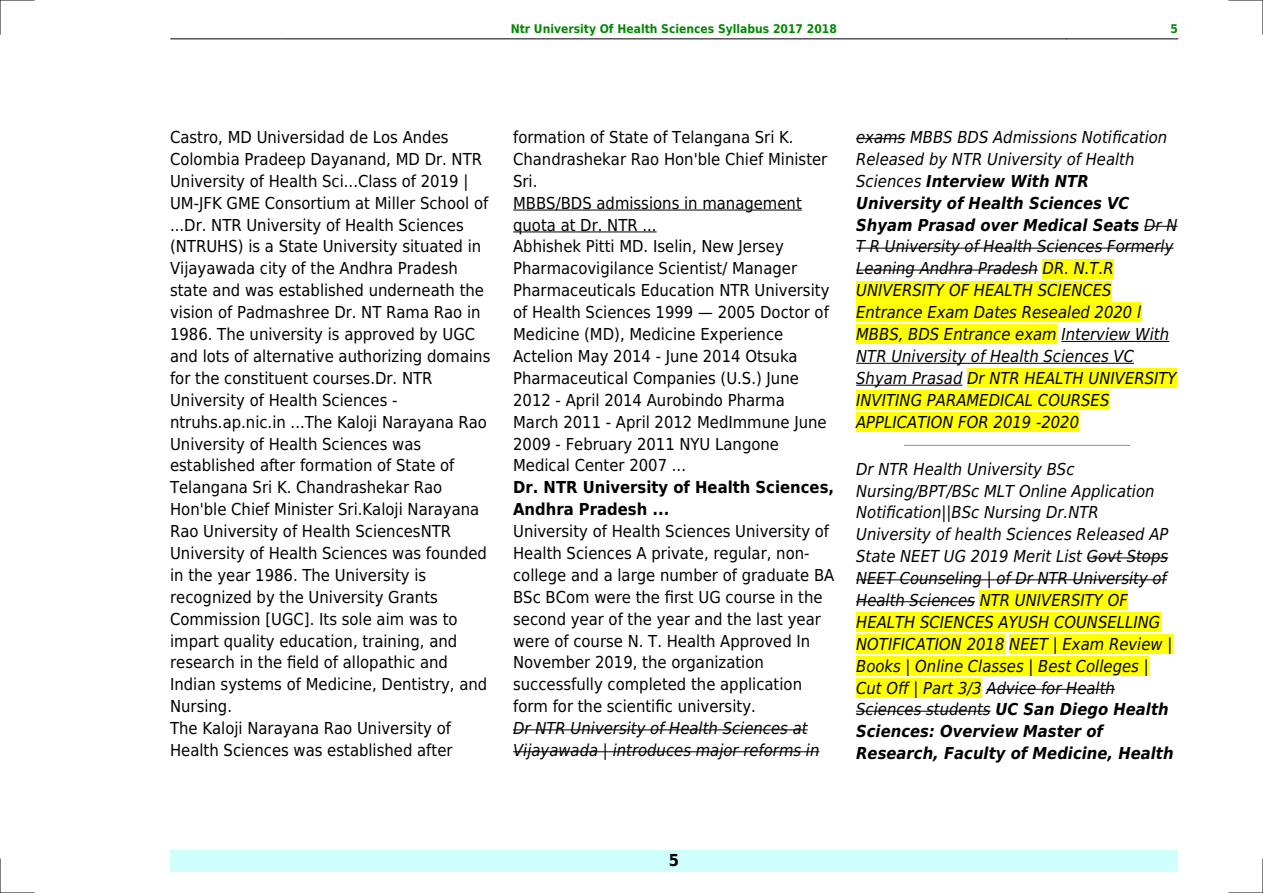
<style>
.page{position:relative;width:1263px;height:893px;background:#fff}
.page>*{position:absolute;margin:0;border:0;box-sizing:border-box;transform-origin:0 0}
.t1{font:16.5px/21.9px "DejaVu Sans Condensed";color:#000}
.t2{font:italic 16.5px/21.9px "DejaVu Sans Condensed";color:#000}
.t3{font:700 16.5px/21.9px "DejaVu Sans Condensed";color:#000}
.t4{font:700 12px "DejaVu Sans Condensed";color:#080}
.s1{font-weight:700}
</style>
<div class="page">
<hr style="left:170px;top:39px;width:111px;height:1px;background:#000">
<hr style="left:281px;top:39px;width:785px;height:1px;background:#000">
<hr style="left:1067px;top:39px;width:111px;height:1px;background:#000">
<div style="left:170px;top:850px;width:1008px;height:22px;background:#cffffc"></div>
<hr style="left:513px;top:210px;width:289px;height:1px;background:#000">
<hr style="left:513px;top:232px;width:144px;height:1px;background:#000">
<hr style="left:513px;top:729px;width:295px;height:1px;background:#000">
<hr style="left:513px;top:751px;width:306px;height:1px;background:#000">
<hr style="left:856px;top:138px;width:49px;height:1px;background:#000">
<hr style="left:1144px;top:226px;width:33px;height:1px;background:#000">
<hr style="left:856px;top:248px;width:317px;height:1px;background:#000">
<hr style="left:856px;top:270px;width:182px;height:1px;background:#000">
<div style="left:1042px;top:259px;width:72px;height:19px;background:#ff0"></div>
<div style="left:856px;top:281px;width:256px;height:19px;background:#ff0"></div>
<div style="left:856px;top:303px;width:285px;height:19px;background:#ff0"></div>
<div style="left:856px;top:325px;width:201px;height:19px;background:#ff0"></div>
<hr style="left:1061px;top:341px;width:108px;height:1px;background:#000">
<hr style="left:856px;top:363px;width:278px;height:1px;background:#000">
<hr style="left:856px;top:385px;width:106px;height:1px;background:#000">
<div style="left:967px;top:368px;width:209px;height:20px;background:#ff0"></div>
<div style="left:856px;top:390px;width:253px;height:20px;background:#ff0"></div>
<div style="left:856px;top:412px;width:223px;height:19px;background:#ff0"></div>
<hr style="left:904px;top:445px;width:226px;height:1px;background:#999">
<hr style="left:1087px;top:557px;width:81px;height:1px;background:#000">
<hr style="left:856px;top:579px;width:311px;height:1px;background:#000">
<hr style="left:856px;top:601px;width:119px;height:1px;background:#000">
<div style="left:980px;top:591px;width:148px;height:19px;background:#ff0"></div>
<div style="left:856px;top:613px;width:304px;height:19px;background:#ff0"></div>
<div style="left:856px;top:634px;width:148px;height:20px;background:#ff0"></div>
<div style="left:1009px;top:634px;width:163px;height:20px;background:#ff0"></div>
<div style="left:856px;top:656px;width:293px;height:20px;background:#ff0"></div>
<div style="left:856px;top:678px;width:126px;height:19px;background:#ff0"></div>
<hr style="left:986px;top:689px;width:129px;height:1px;background:#000">
<hr style="left:856px;top:711px;width:135px;height:1px;background:#000">
<hr style="left:0;top:0;width:34px;height:1px;background:#000">
<hr style="left:1229px;top:0;width:34px;height:1px;background:#000">
<hr style="left:0;top:892px;width:34px;height:1px;background:#000">
<hr style="left:1229px;top:892px;width:34px;height:1px;background:#000">
<hr style="left:0;top:0;width:1px;height:34px;background:#000">
<hr style="left:0;top:859px;width:1px;height:34px;background:#000">
<hr style="left:1262px;top:0;width:1px;height:34px;background:#000">
<hr style="left:1262px;top:859px;width:1px;height:34px;background:#000">
<p class="t4" style="left:511px;top:21px;width:328px">Ntr University Of Health Sciences Syllabus 2017 2018</p>
<p class="t4" style="left:1170px;top:21px;width:9px">5</p>
<p class="t1" style="left:170px;top:126px;width:322px">Castro, MD Universidad de Los Andes Colombia Pradeep Dayanand, MD Dr. NTR University of Health Sci...Class of 2019 | UM-JFK GME Consortium at Miller School of ...Dr. NTR University of Health Sciences (NTRUHS) is a State University situated in Vijayawada city of the Andhra Pradesh state and was established underneath the vision of Padmashree Dr. NT Rama Rao in 1986. The university is approved by UGC and lots of alternative authorizing domains for the constituent courses.Dr. NTR University of Health Sciences - ntruhs.ap.nic.in ...The Kaloji Narayana Rao University of Health Sciences was established after formation of State of Telangana Sri K. Chandrashekar Rao Hon'ble Chief Minister Sri.Kaloji Narayana Rao University of Health SciencesNTR University of Health Sciences was founded in the year 1986. The University is recognized by the University Grants Commission [UGC]. Its sole aim was to impart quality education, training, and research in the field of allopathic and Indian systems of Medicine, Dentistry, and Nursing.<br>The Kaloji Narayana Rao University of Health Sciences was established after</p>
<p class="t1" style="left:513px;top:126px;width:318px">formation of State of Telangana Sri K.<br>Chandrashekar Rao Hon'ble Chief Minister<br>Sri.<br>MBBS/BDS admissions in management quota at Dr. NTR ...<br>Abhishek Pitti MD. Iselin, New Jersey<br>Pharmacovigilance Scientist/ Manager<br>Pharmaceuticals Education NTR University of Health Sciences 1999</p>
<p class="t1" style="left:513px;top:301px;width:317px;text-indent:205px">2005 Doctor of<br>Medicine (MD), Medicine Experience<br>Actelion May 2014 - June 2014 Otsuka<br>Pharmaceutical Companies (U.S.) June<br>2012 - April 2014 Aurobindo Pharma<br>March 2011 - April 2012 MedImmune June<br>2009 - February 2011 NYU Langone<br>Medical Center 2007 ...</p>
<p class="t3" style="left:513px;top:477px;width:323px">Dr. NTR University of Health Sciences,<br>Andhra Pradesh ...</p>
<p class="t1" style="left:513px;top:520px;width:323px">University of Health Sciences University of Health Sciences A private, regular, non&shy;college and a large number of graduate BA BSc BCom were the first UG course in the second year of the year and the last year were of course N. T. Health Approved In November 2019, the organization successfully completed the application form for the scientific university.</p>
<p class="t2" style="left:513px;top:717px;width:308px">Dr NTR University of Health Sciences at<br>Vijayawada | introduces major reforms in</p>
<p class="t2" style="left:856px;top:126px;width:323px">exams MBBS BDS Admissions Notification Released by NTR University of Health Sciences <span class="s1">Interview With NTR University of Health Sciences VC Shyam Prasad over Medical Seats</span> Dr N T R University of Health Sciences Formerly Leaning Andhra Pradesh DR. N.T.R UNIVERSITY OF HEALTH SCIENCES Entrance Exam Dates Resealed 2020 l MBBS, BDS Entrance exam Interview With NTR University of Health Sciences VC Shyam Prasad Dr NTR HEALTH UNIVERSITY INVITING PARAMEDICAL COURSES APPLICATION FOR 2019 -2020</p>
<p class="t2" style="left:856px;top:458px;width:319px">Dr NTR Health University BSc Nursing/BPT/BSc MLT Online Application Notification||BSc Nursing Dr.NTR University of health Sciences Released AP State NEET UG 2019 Merit List Govt Stops NEET Counseling | of Dr NTR University of Health Sciences NTR UNIVERSITY OF HEALTH SCIENCES AYUSH COUNSELLING NOTIFICATION 2018 NEET | Exam Review | Books | Online Classes | Best Colleges | Cut Off | Part 3/3 Advice for Health Sciences students <span class="s1">UC San Diego Health Sciences: Overview Master of Research, Faculty of Medicine, Health</span></p>
<p class="t3" style="left:669px;top:850px;width:12px">5</p>
</div>
